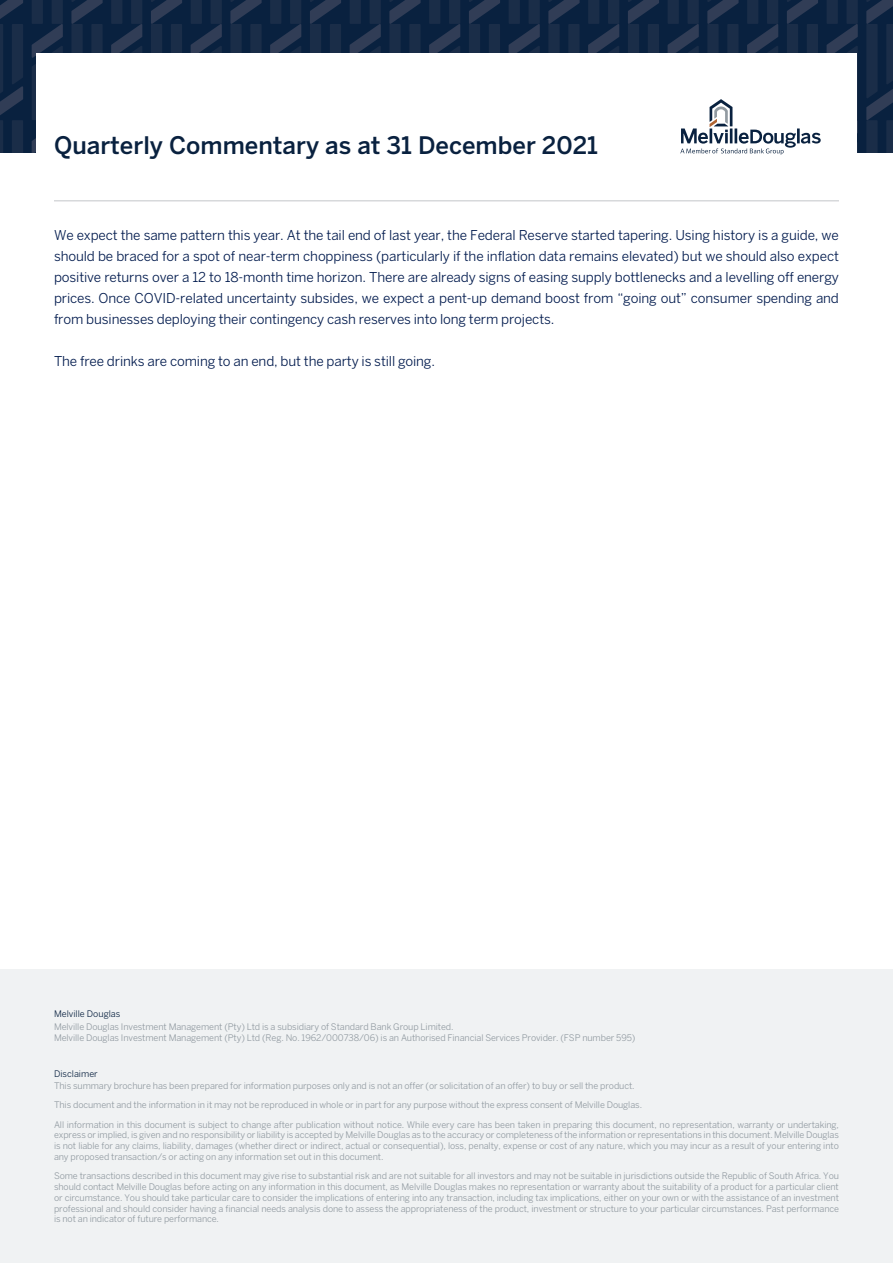
<style>
.page{position:relative;width:893px;height:1263px;background:#fff}
.page>*{position:absolute;margin:0;border:0;box-sizing:border-box;transform-origin:0 0}
.t1{font:500 24px "Benton Sans";color:#09213f}
.Body_COpy{font:13.5px/21px "Benton Sans";letter-spacing:-.01em;color:#001a4d;text-align:justify}
.Disclaimer_Body{font:9px/10.8px "Benton Sans";letter-spacing:-.01em;color:#919aa1;text-align:justify}
.Disclaimer_Headings{font:9px "Benton Sans";color:#09213f}
</style>
<div class="page">
<div style="left:0;top:0;width:893px;height:152px;background:#09213f"></div>
<svg style="left:0;top:0;width:23px;height:152px"></svg>
<svg style="left:71px;top:0;width:32px;height:53px"></svg>
<svg style="left:32px;top:0;width:31px;height:152px"></svg>
<svg style="left:151px;top:0;width:31px;height:53px"></svg>
<svg style="left:111px;top:0;width:31px;height:53px"></svg>
<svg style="left:230px;top:0;width:32px;height:53px"></svg>
<svg style="left:191px;top:0;width:31px;height:53px"></svg>
<svg style="left:310px;top:0;width:31px;height:53px"></svg>
<svg style="left:270px;top:0;width:31px;height:53px"></svg>
<svg style="left:389px;top:0;width:32px;height:53px"></svg>
<svg style="left:350px;top:0;width:31px;height:53px"></svg>
<svg style="left:469px;top:0;width:31px;height:53px"></svg>
<svg style="left:429px;top:0;width:31px;height:53px"></svg>
<svg style="left:548px;top:0;width:32px;height:53px"></svg>
<svg style="left:509px;top:0;width:31px;height:53px"></svg>
<svg style="left:628px;top:0;width:31px;height:53px"></svg>
<svg style="left:588px;top:0;width:31px;height:53px"></svg>
<svg style="left:866px;top:0;width:27px;height:152px"></svg>
<svg style="left:827px;top:0;width:31px;height:152px"></svg>
<div style="left:36px;top:53px;width:821px;height:164px;background:#fff"></div>
<svg style="left:668px;top:0;width:153px;height:155px"></svg>
<hr style="left:54px;top:200px;width:785px;height:1px;background:#c3c5c9">
<div style="left:0;top:969px;width:893px;height:294px;background:#f0f2f3"></div>
<h1 class="t1" style="left:54px;top:131px;width:545px">Quarterly Commentary as at 31 December 2021</h1>
<p class="Body_COpy" style="left:54px;top:224px;width:786px">We expect the same pattern this year. At the tail end of last year, the Federal Reserve started tapering. Using history is a guide, we should be braced for a spot of near-term choppiness (particularly if the inflation data remains elevated) but we should also expect positive returns over a 12 to 18-month time horizon. There are already signs of easing supply bottlenecks and a levelling off energy prices. Once COVID-related uncertainty subsides, we expect a pent-up demand boost from “going out” consumer spending and from businesses deploying their contingency cash reserves into long term projects.</p>
<p class="Body_COpy" style="left:54px;top:350px;width:383px">The free drinks are coming to an end, but the party is still going.</p>
<p class="Disclaimer_Headings" style="left:54px;top:1008px;width:68px">Melville Douglas</p>
<p class="Disclaimer_Body" style="left:54px;top:1021px;width:583px">Melville Douglas Investment Management (Pty) Ltd is a subsidiary of Standard Bank Group Limited.<br>Melville Douglas Investment Management (Pty) Ltd (Reg. No. 1962/000738/06) is an Authorised Financial Services Provider. (FSP number 595)</p>
<p class="Disclaimer_Headings" style="left:54px;top:1068px;width:45px">Disclaimer</p>
<p class="Disclaimer_Body" style="left:54px;top:1080px;width:582px">This summary brochure has been prepared for information purposes only and is not an offer (or solicitation of an offer) to buy or sell the product.</p>
<p class="Disclaimer_Body" style="left:54px;top:1099px;width:590px">This document and the information in it may not be reproduced in whole or in part for any purpose without the express consent of Melville Douglas.</p>
<p class="Disclaimer_Body" style="left:54px;top:1119px;width:786px">All information in this document is subject to change after publication without notice. While every care has been taken in preparing this document, no representation, warranty or undertaking, express or implied, is given and no responsibility or liability is accepted by Melville Douglas as to the accuracy or completeness of the information or representations in this document. Melville Douglas is not liable for any claims, liability, damages (whether direct or indirect, actual or consequential), loss, penalty, expense or cost of any nature, which you may incur as a result of your entering into any proposed transaction/s or acting on any information set out in this document.</p>
<p class="Disclaimer_Body" style="left:54px;top:1170px;width:787px">Some transactions described in this document may give rise to substantial risk and are not suitable for all investors and may not be suitable in jurisdictions outside the Republic of South Africa. You should contact Melville Douglas before acting on any information in this document, as Melville Douglas makes no representation or warranty about the suitability of a product for a particular client or circumstance. You should take particular care to consider the implications of entering into any transaction, including tax implications, either on your own or with the assistance of an investment professional and should consider having a financial needs analysis done to assess the appropriateness of the product, investment or structure to your particular circumstances. Past performance is not an indicator of future performance.</p>
</div>
